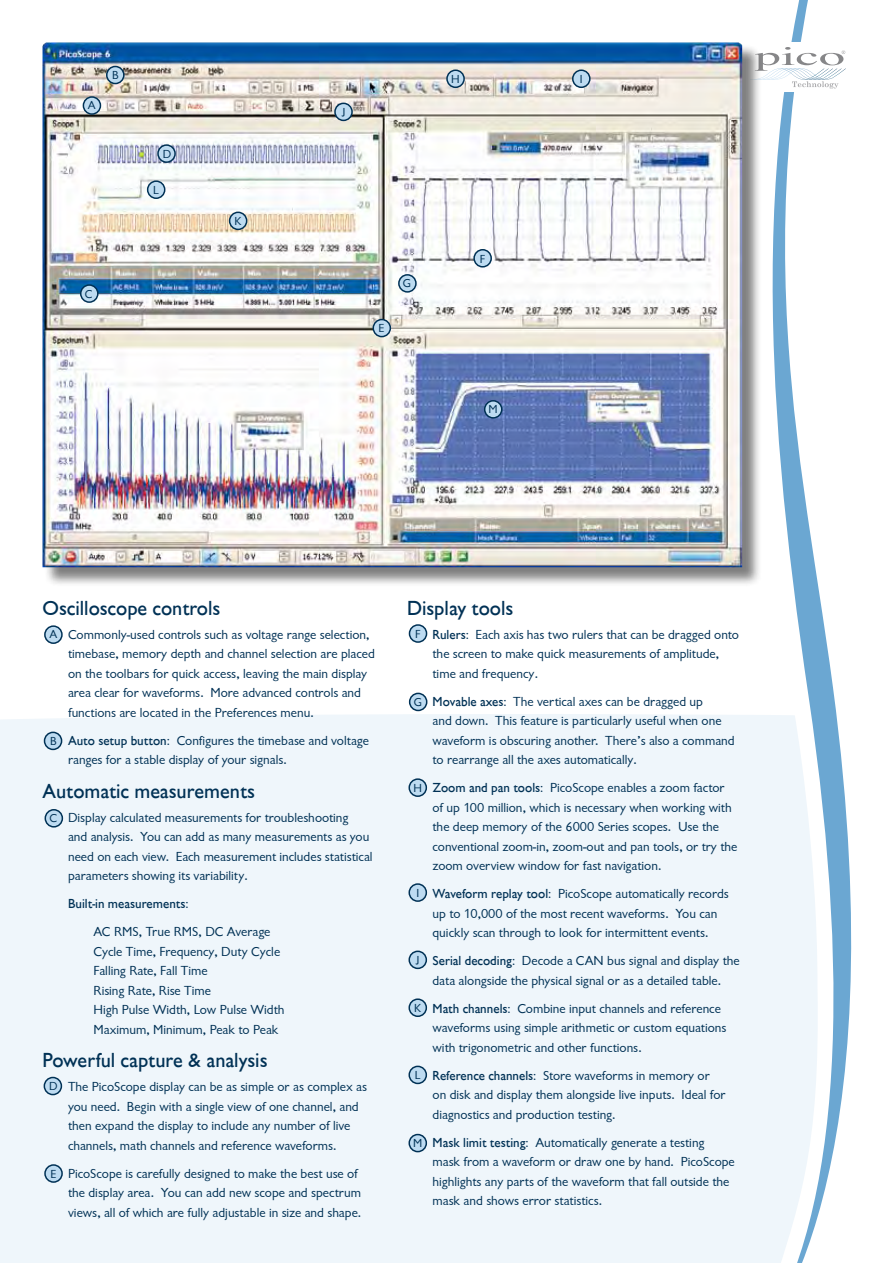
<style>
.page{position:relative;width:893px;height:1263px;background:#fff}
.page>*{position:absolute;margin:0;border:0;box-sizing:border-box;transform-origin:0 0}
.t1{font:500 21px "Chantilly";color:#003155}
.t2{font:13.5px/19.5px "Chantilly";color:#003155}
.t3{font:500 13.5px "Chantilly";color:#003155}
.t4{font:12px "Chantilly";color:#003155}
.s1{font-weight:500}
</style>
<div class="page">
<div style="left:0;top:692px;width:742px;height:571px;background:#eff6fb"></div>
<div style="left:45px;top:732px;width:17px;height:17px;background:#bddbf1;border-radius:50%"></div>
<div style="left:44px;top:732px;width:18px;height:18px;border:2px solid #003155;border-radius:50%"></div>
<div style="left:45px;top:626px;width:17px;height:17px;background:#bddbf1;border-radius:50%"></div>
<div style="left:44px;top:625px;width:19px;height:19px;border:2px solid #003155;border-radius:50%"></div>
<div style="left:45px;top:810px;width:17px;height:17px;background:#bddbf1;border-radius:50%"></div>
<div style="left:45px;top:809px;width:18px;height:18px;border:2px solid #003155;border-radius:50%"></div>
<div style="left:409px;top:625px;width:18px;height:17px;background:#bddbf1;border-radius:50%"></div>
<div style="left:409px;top:624px;width:18px;height:19px;border:2px solid #003155;border-radius:50%"></div>
<div style="left:45px;top:1165px;width:17px;height:17px;background:#bddbf1;border-radius:50%"></div>
<div style="left:44px;top:1164px;width:19px;height:19px;border:2px solid #003155;border-radius:50%"></div>
<div style="left:44px;top:1077px;width:17px;height:17px;background:#bddbf1;border-radius:50%"></div>
<div style="left:44px;top:1077px;width:18px;height:18px;border:2px solid #003155;border-radius:50%"></div>
<div style="left:410px;top:693px;width:17px;height:17px;background:#bddbf1;border-radius:50%"></div>
<div style="left:409px;top:693px;width:18px;height:18px;border:2px solid #003155;border-radius:50%"></div>
<div style="left:409px;top:779px;width:17px;height:17px;background:#bddbf1;border-radius:50%"></div>
<div style="left:408px;top:778px;width:19px;height:19px;border:2px solid #003155;border-radius:50%"></div>
<div style="left:409px;top:884px;width:17px;height:17px;background:#bddbf1;border-radius:50%"></div>
<div style="left:408px;top:883px;width:19px;height:19px;border:2px solid #003155;border-radius:50%"></div>
<div style="left:409px;top:951px;width:17px;height:17px;background:#bddbf1;border-radius:50%"></div>
<div style="left:408px;top:950px;width:19px;height:19px;border:2px solid #003155;border-radius:50%"></div>
<div style="left:409px;top:999px;width:17px;height:17px;background:#bddbf1;border-radius:50%"></div>
<div style="left:408px;top:998px;width:19px;height:19px;border:2px solid #003155;border-radius:50%"></div>
<div style="left:409px;top:1066px;width:17px;height:17px;background:#bddbf1;border-radius:50%"></div>
<div style="left:408px;top:1065px;width:19px;height:19px;border:2px solid #003155;border-radius:50%"></div>
<svg style="left:742px;top:0;width:110px;height:1263px"></svg>
<div style="left:745px;top:43px;width:105px;height:49px;background:#fff"></div>
<svg style="left:762px;top:47px;width:84px;height:42px"></svg>
<div style="left:409px;top:1134px;width:17px;height:17px;background:#bddbf1;border-radius:50%"></div>
<div style="left:408px;top:1134px;width:19px;height:18px;border:2px solid #003155;border-radius:50%"></div>
<div style="left:44px;top:44px;width:718px;height:543px;background:#000;opacity:.5"></div>
<img style="left:43px;top:43px;width:699px;height:524px">
<div style="left:474px;top:250px;width:17px;height:17px;background:#bddbf1;border-radius:50%"></div>
<div style="left:473px;top:249px;width:19px;height:19px;border:2px solid #003155;border-radius:50%"></div>
<div style="left:107px;top:66px;width:17px;height:18px;background:#bddbf1;border-radius:50%"></div>
<div style="left:106px;top:66px;width:19px;height:18px;border:2px solid #003155;border-radius:50%"></div>
<div style="left:83px;top:97px;width:17px;height:17px;background:#bddbf1;border-radius:50%"></div>
<div style="left:83px;top:96px;width:18px;height:19px;border:2px solid #003155;border-radius:50%"></div>
<div style="left:158px;top:145px;width:17px;height:17px;background:#bddbf1;border-radius:50%"></div>
<div style="left:157px;top:144px;width:19px;height:19px;border:2px solid #003155;border-radius:50%"></div>
<div style="left:81px;top:285px;width:17px;height:17px;background:#bddbf1;border-radius:50%"></div>
<div style="left:80px;top:284px;width:19px;height:19px;border:2px solid #003155;border-radius:50%"></div>
<div style="left:373px;top:320px;width:17px;height:17px;background:#bddbf1;border-radius:50%"></div>
<div style="left:372px;top:319px;width:19px;height:18px;border:2px solid #003155;border-radius:50%"></div>
<div style="left:399px;top:275px;width:17px;height:17px;background:#bddbf1;border-radius:50%"></div>
<div style="left:398px;top:274px;width:19px;height:19px;border:2px solid #003155;border-radius:50%"></div>
<div style="left:573px;top:70px;width:17px;height:17px;background:#bddbf1;border-radius:50%"></div>
<div style="left:572px;top:69px;width:19px;height:19px;border:2px solid #003155;border-radius:50%"></div>
<div style="left:335px;top:103px;width:17px;height:17px;background:#bddbf1;border-radius:50%"></div>
<div style="left:334px;top:103px;width:19px;height:18px;border:2px solid #003155;border-radius:50%"></div>
<div style="left:230px;top:212px;width:17px;height:17px;background:#bddbf1;border-radius:50%"></div>
<div style="left:229px;top:212px;width:18px;height:18px;border:2px solid #003155;border-radius:50%"></div>
<div style="left:148px;top:181px;width:17px;height:17px;background:#bddbf1;border-radius:50%"></div>
<div style="left:147px;top:180px;width:18px;height:19px;border:2px solid #003155;border-radius:50%"></div>
<div style="left:485px;top:401px;width:17px;height:17px;background:#bddbf1;border-radius:50%"></div>
<div style="left:484px;top:400px;width:18px;height:19px;border:2px solid #003155;border-radius:50%"></div>
<div style="left:447px;top:70px;width:17px;height:17px;background:#bddbf1;border-radius:50%"></div>
<div style="left:446px;top:69px;width:19px;height:19px;border:2px solid #003155;border-radius:50%"></div>
<p class="t4" style="left:88px;top:99px;width:9px">A</p>
<p class="t4" style="left:112px;top:69px;width:8px">B</p>
<p class="t4" style="left:163px;top:147px;width:10px">D</p>
<p class="t4" style="left:153px;top:183px;width:7px">L</p>
<p class="t4" style="left:85px;top:287px;width:9px">C</p>
<p class="t4" style="left:235px;top:214px;width:9px">K</p>
<p class="t4" style="left:342px;top:105px;width:5px">J</p>
<p class="t4" style="left:451px;top:72px;width:10px">H</p>
<p class="t4" style="left:379px;top:322px;width:7px">E</p>
<p class="t4" style="left:403px;top:277px;width:10px">G</p>
<p class="t4" style="left:480px;top:252px;width:7px">F</p>
<p class="t4" style="left:489px;top:403px;width:11px">M</p>
<p class="t4" style="left:580px;top:72px;width:4px">I</p>
<h1 class="t1" style="left:43px;top:597px;width:179px">Oscilloscope controls</h1>
<p class="t2" style="left:68px;top:625px;width:308px">Commonly-used controls such as voltage range selection, timebase, memory depth and channel selection are placed on the toolbars for quick access, leaving the main display area clear for waveforms. More advanced controls and functions are located in the Preferences menu.</p>
<p class="t2" style="left:68px;top:731px;width:302px"><span class="s1">Auto setup button:</span> Configures the timebase and voltage ranges for a stable display of your signals.</p>
<h1 class="t1" style="left:43px;top:780px;width:214px">Automatic measurements</h1>
<p class="t2" style="left:68px;top:808px;width:306px">Display calculated measurements for troubleshooting<br>and analysis. You can add as many measurements as you need on each view. Each measurement includes statistical parameters showing its variability.</p>
<p class="t3" style="left:68px;top:896px;width:122px">Built-in measurements:</p>
<p class="t2" style="left:94px;top:922px;width:193px">AC RMS, True RMS, DC Average<br>Cycle Time, Frequency, Duty Cycle<br>Falling Rate, Fall Time<br>Rising Rate, Rise Time<br>High Pulse Width, Low Pulse Width<br>Maximum, Minimum, Peak to Peak</p>
<h1 class="t1" style="left:43px;top:1049px;width:226px">Powerful capture &amp; analysis</h1>
<p class="t2" style="left:68px;top:1077px;width:300px">The PicoScope display can be as simple or as complex as you need. Begin with a single view of one channel, and then expand the display to include any number of live channels, math channels and reference waveforms.</p>
<p class="t2" style="left:68px;top:1164px;width:295px">PicoScope is carefully designed to make the best use of the display area. You can add new scope and spectrum views, all of which are fully adjustable in size and shape.</p>
<p class="t4" style="left:49px;top:628px;width:9px">A</p>
<p class="t4" style="left:50px;top:734px;width:8px">B</p>
<p class="t4" style="left:49px;top:812px;width:9px">C</p>
<p class="t4" style="left:49px;top:1080px;width:10px">D</p>
<p class="t4" style="left:50px;top:1167px;width:7px">E</p>
<h1 class="t1" style="left:407px;top:597px;width:108px">Display tools</h1>
<p class="t2" style="left:432px;top:625px;width:308px"><span class="s1">Rulers:</span> Each axis has two rulers that can be dragged onto the screen to make quick measurements of amplitude, time and frequency.</p>
<p class="t2" style="left:432px;top:692px;width:304px"><span class="s1">Movable axes:</span> The vertical axes can be dragged up<br>and down. This feature is particularly useful when one waveform is obscuring another. There’s also a command to rearrange all the axes automatically.</p>
<p class="t2" style="left:432px;top:778px;width:306px"><span class="s1">Zoom and pan tools:</span> PicoScope enables a zoom factor of up 100 million, which is necessary when working with the deep memory of the 6000 Series scopes. Use the conventional zoom-in, zoom-out and pan tools, or try the zoom overview window for fast navigation.</p>
<p class="t2" style="left:432px;top:884px;width:298px"><span class="s1">Waveform replay tool:</span> PicoScope automatically records up to 10,000 of the most recent waveforms. You can quickly scan through to look for intermittent events.</p>
<p class="t2" style="left:432px;top:951px;width:309px"><span class="s1">Serial decoding:</span> Decode a CAN bus signal and display the data alongside the physical signal or as a detailed table.</p>
<p class="t2" style="left:432px;top:999px;width:295px"><span class="s1">Math channels:</span> Combine input channels and reference waveforms using simple arithmetic or custom equations with trigonometric and other functions.</p>
<p class="t2" style="left:432px;top:1066px;width:295px"><span class="s1">Reference channels:</span> Store waveforms in memory or on disk and display them alongside live inputs. Ideal for diagnostics and production testing.</p>
<p class="t2" style="left:432px;top:1133px;width:304px"><span class="s1">Mask limit testing:</span> Automatically generate a testing mask from a waveform or draw one by hand. PicoScope highlights any parts of the waveform that fall outside the mask and shows error statistics.</p>
<p class="t4" style="left:415px;top:627px;width:7px">F</p>
<p class="t4" style="left:414px;top:695px;width:10px">G</p>
<p class="t4" style="left:413px;top:781px;width:10px">H</p>
<p class="t4" style="left:416px;top:886px;width:4px">I</p>
<p class="t4" style="left:416px;top:953px;width:5px">J</p>
<p class="t4" style="left:414px;top:1001px;width:9px">K</p>
<p class="t4" style="left:415px;top:1068px;width:7px">L</p>
<p class="t4" style="left:413px;top:1136px;width:11px">M</p>
</div>
